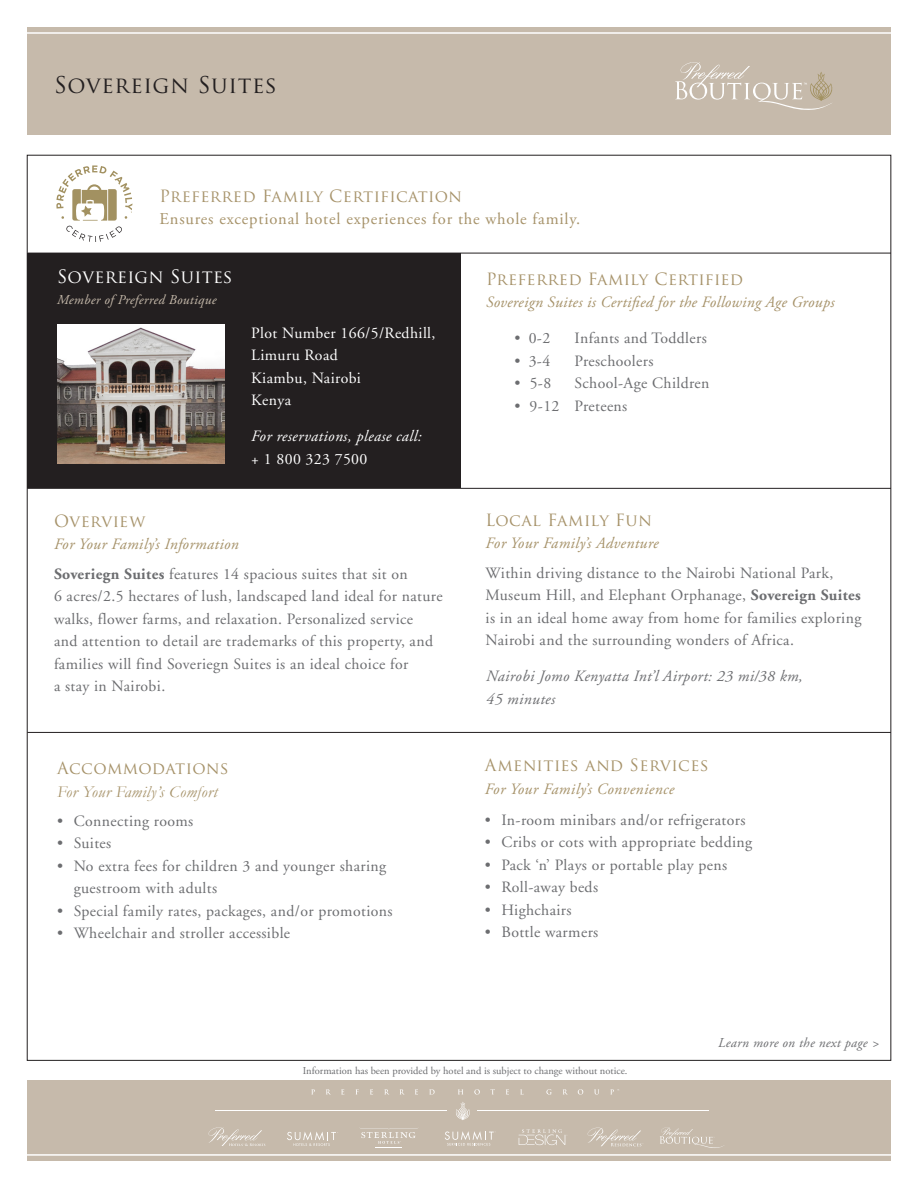
<style>
.page{position:relative;width:918px;height:1188px;background:#fff}
.page>*{position:absolute;margin:0;border:0;box-sizing:border-box;transform-origin:0 0}
.t1{font:22.5px "Trajan Pro";letter-spacing:.03em;color:#231f20}
.t2{font:18px "Trajan Pro";letter-spacing:.02em;color:#fff}
.t3{font:16.5px/22.5px "Adobe Garamond Pro";letter-spacing:.05em;color:#a69269}
.t4{font:16.5px "Trajan Pro";letter-spacing:.02em;color:#a69269}
.t5{font:italic 16.5px/22.5px "Garamond";letter-spacing:.03em;color:#a69269}
.t6{font:15.75px/22.5px "Adobe Garamond";letter-spacing:.025em;color:#6c6d70}
.t7{font:italic 15.75px "Adobe Garamond Pro";letter-spacing:.02em;color:#a69269}
.t8{font:15.75px/22.5px "Adobe Garamond";letter-spacing:.025em;color:#fff}
.t9{font:italic 15.75px/22.5px "Adobe Garamond";letter-spacing:.025em;color:#6c6d70}
.t10{font:15.75px "Adobe Garamond Pro";letter-spacing:.025em;color:#6c6d70}
.t11{font:italic 15.75px "Adobe Garamond Pro";letter-spacing:.025em;color:#fff}
.t12{font:15.75px "Adobe Garamond Pro";letter-spacing:.025em;color:#fff}
.t13{font:italic 13.5px "Adobe Garamond Pro";letter-spacing:.025em;color:#c6baab}
.t14{font:italic 13.5px "Adobe Garamond Pro";letter-spacing:.025em;color:#6c6d70}
.t15{font:10.5px "Adobe Garamond Pro";color:#6c6d70}
.s1{font-family:"Trajan Pro"}
.s2{font-weight:700}
.s3{font-family:"Trajan Pro";font-style:normal}
.s4{font-family:"Adobe Garamond Pro"}
</style>
<div class="page">
<div style="left:27px;top:253px;width:434px;height:235px;background:#231f20"></div>
<hr style="left:27px;top:253px;width:864px;height:1px;background:#231f20">
<div style="left:27px;top:1080px;width:864px;height:81px;background:#c6baab"></div>
<hr style="left:27px;top:488px;width:864px;height:1px;background:#231f20">
<img style="left:57px;top:324px;width:167px;height:140px">
<hr style="left:27px;top:1154px;width:865px;height:2px;background:#fff">
<div style="left:27px;top:27px;width:864px;height:108px;background:#c6baab"></div>
<hr style="left:27px;top:32px;width:865px;height:2px;background:#fff">
<hr style="left:27px;top:732px;width:864px;height:1px;background:#231f20">
<svg style="left:56px;top:165px;width:76px;height:77px"></svg>
<svg style="left:311px;top:1089px;width:4px;height:6px"></svg>
<svg style="left:326px;top:1089px;width:5px;height:6px"></svg>
<svg style="left:341px;top:1089px;width:3px;height:6px"></svg>
<svg style="left:370px;top:1089px;width:3px;height:6px"></svg>
<svg style="left:384px;top:1089px;width:5px;height:6px"></svg>
<svg style="left:400px;top:1089px;width:5px;height:6px"></svg>
<svg style="left:415px;top:1089px;width:3px;height:6px"></svg>
<svg style="left:429px;top:1089px;width:6px;height:6px"></svg>
<svg style="left:458px;top:1089px;width:5px;height:6px"></svg>
<svg style="left:474px;top:1089px;width:6px;height:6px"></svg>
<svg style="left:506px;top:1089px;width:3px;height:6px"></svg>
<svg style="left:520px;top:1089px;width:4px;height:6px"></svg>
<svg style="left:546px;top:1089px;width:6px;height:6px"></svg>
<svg style="left:563px;top:1089px;width:5px;height:6px"></svg>
<svg style="left:578px;top:1089px;width:5px;height:6px"></svg>
<svg style="left:594px;top:1089px;width:5px;height:6px"></svg>
<svg style="left:610px;top:1089px;width:9px;height:6px"></svg>
<hr style="left:216px;top:1111px;width:231px;height:1px;background:#fff">
<hr style="left:478px;top:1111px;width:231px;height:1px;background:#fff">
<svg style="left:456px;top:1102px;width:14px;height:18px"></svg>
<svg style="left:360px;top:1128px;width:58px;height:20px"></svg>
<svg style="left:287px;top:1132px;width:51px;height:14px"></svg>
<svg style="left:208px;top:1127px;width:57px;height:19px"></svg>
<svg style="left:660px;top:1127px;width:64px;height:21px"></svg>
<svg style="left:445px;top:1131px;width:49px;height:15px"></svg>
<svg style="left:519px;top:1129px;width:47px;height:16px"></svg>
<svg style="left:588px;top:1128px;width:55px;height:18px"></svg>
<svg style="left:675px;top:62px;width:157px;height:48px"></svg>
<p class="t1" style="left:54px;top:70px;width:225px">Sovereign Suites</p>
<p class="t3" style="left:159px;top:186px;width:422px"><span class="s1">Preferred Family Certification<br></span>Ensures exceptional hotel experiences for the whole family.</p>
<p class="t2" style="left:57px;top:266px;width:177px">Sovereign Suites</p>
<p class="t13" style="left:57px;top:292px;width:161px">Member of Preferred Boutique</p>
<p class="t8" style="left:251px;top:322px;width:186px">Plot Number 166/5/Redhill,<br>Limuru Road</p>
<p class="t8" style="left:251px;top:367px;width:111px">Kiambu, Nairobi</p>
<p class="t8" style="left:251px;top:390px;width:41px">Kenya</p>
<p class="t11" style="left:251px;top:427px;width:172px">For reservations, please call:</p>
<p class="t12" style="left:251px;top:449px;width:118px">+ 1 800 323 7500</p>
<p class="t4" style="left:54px;top:510px;width:93px">Overview</p>
<p class="t7" style="left:54px;top:535px;width:186px">For Your Family’s Information</p>
<p class="t6" style="left:54px;top:563px;width:390px"><span class="s2">Soveriegn Suites</span> features 14 spacious suites that sit on<br>6 acres/2.5 hectares of lush, landscaped land ideal for nature walks, flower farms, and relaxation. Personalized service<br>and attention to detail are trademarks of this property, and families will find Soveriegn Suites is an ideal choice for<br>a stay in Nairobi.</p>
<p class="t5" style="left:57px;top:757px;width:173px"><span class="s3">Accommodations<br></span>For Your Family’s Comfort</p>
<p class="t6" style="left:57px;top:810px;width:138px">• Connecting rooms</p>
<p class="t6" style="left:57px;top:832px;width:56px">• Suites</p>
<p class="t6" style="left:74px;top:855px;width:314px;text-indent:-16px">• No extra fees for children 3 and younger sharing guestroom with adults</p>
<p class="t6" style="left:57px;top:900px;width:337px">• Special family rates, packages, and/or promotions</p>
<p class="t6" style="left:57px;top:922px;width:234px">• Wheelchair and stroller accessible</p>
<p class="t4" style="left:486px;top:268px;width:259px">Preferred Family Certified</p>
<p class="t7" style="left:486px;top:293px;width:350px">Sovereign Suites is Certified for the Following Age Groups</p>
<p class="t10" style="left:514px;top:329px;width:37px">• 0-2</p>
<p class="t10" style="left:575px;top:329px;width:134px">Infants and Toddlers</p>
<p class="t10" style="left:514px;top:351px;width:37px">• 3-4</p>
<p class="t10" style="left:575px;top:351px;width:81px">Preschoolers</p>
<p class="t6" style="left:514px;top:372px;width:38px"><span class="s4">•</span> 5-8</p>
<p class="t6" style="left:575px;top:372px;width:137px">School-Age Children</p>
<p class="t6" style="left:514px;top:395px;width:114px">• 9-12 Preteens</p>
<p class="t4" style="left:486px;top:510px;width:168px">Local Family Fun</p>
<p class="t7" style="left:486px;top:534px;width:175px">For Your Family’s Adventure</p>
<p class="t6" style="left:486px;top:562px;width:377px">Within driving distance to the Nairobi National Park, Museum Hill, and Elephant Orphanage, <span class="s2">Sovereign Suites </span>is in an ideal home away from home for families exploring Nairobi and the surrounding wonders of Africa.</p>
<p class="t9" style="left:486px;top:666px;width:318px">Nairobi Jomo Kenyatta Int’l Airport: 23 mi/38 km,<br>45 minutes</p>
<p class="t4" style="left:485px;top:755px;width:225px">Amenities and Services</p>
<p class="t7" style="left:485px;top:779px;width:191px">For Your Family’s Convenience</p>
<p class="t6" style="left:485px;top:809px;width:262px">• In-room minibars and/or refrigerators</p>
<p class="t6" style="left:485px;top:831px;width:269px">• Cribs or cots with appropriate bedding</p>
<p class="t6" style="left:485px;top:854px;width:244px">• Pack ‘n’ Plays or portable play pens</p>
<p class="t6" style="left:485px;top:876px;width:115px">• Roll-away beds</p>
<p class="t6" style="left:485px;top:899px;width:88px">• Highchairs</p>
<p class="t6" style="left:485px;top:921px;width:115px">• Bottle warmers</p>
<p class="t14" style="left:718px;top:1035px;width:163px">Learn more on the next page &gt;</p>
<p class="t15" style="left:303px;top:1064px;width:326px">Information has been provided by hotel and is subject to change without notice.</p>
</div>
